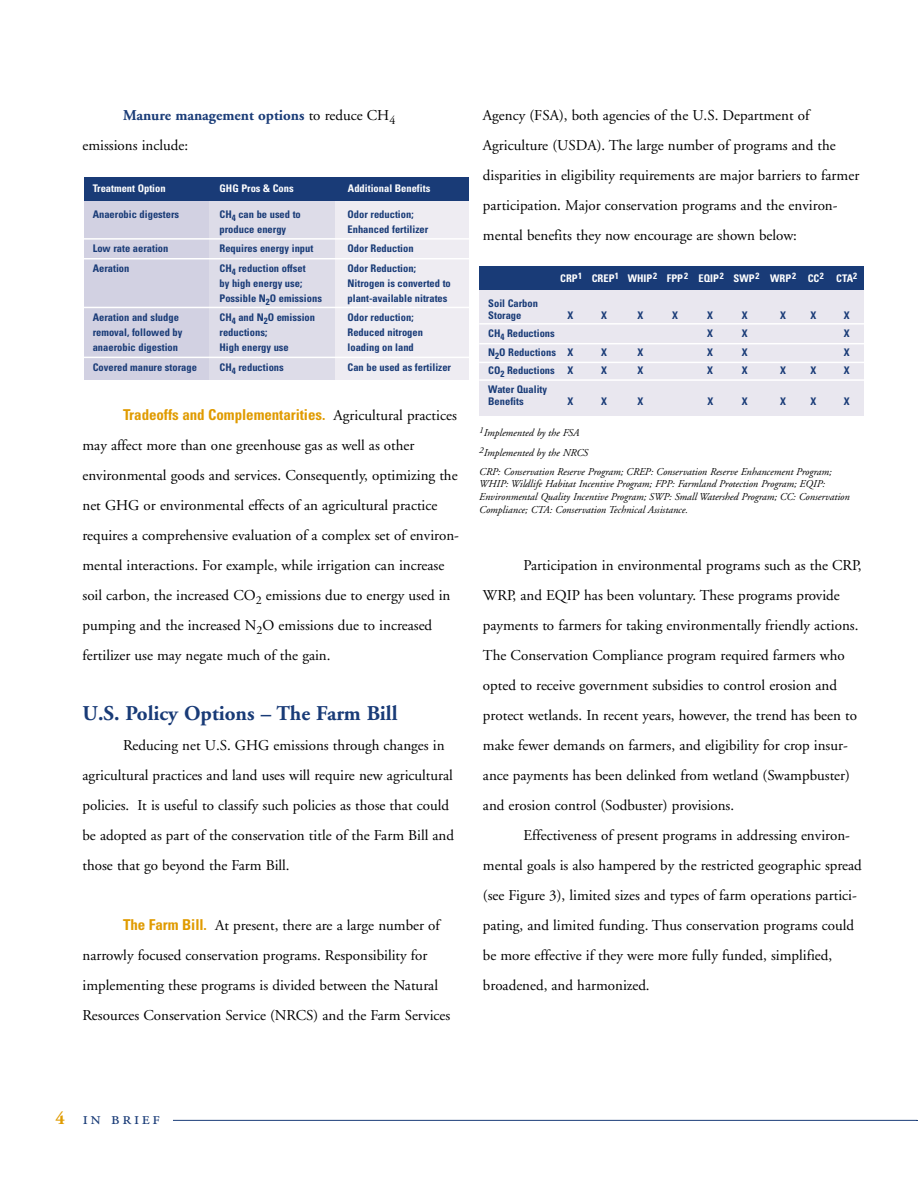
<style>
.page{position:relative;width:918px;height:1188px;background:#fff}
.page>*{position:absolute;margin:0;border:0;box-sizing:border-box;transform-origin:0 0}
.t1{font:700 21px "Adobe Garamond";color:#193b77}
.t2{font:18px "Adobe Garamond Regular SC";letter-spacing:.15em;color:#193b77}
.t3{font:15px/30px "Adobe Garamond";color:#000}
.t4{font:700 condensed 15px "Univers";letter-spacing:-.005em;color:#e09b00}
.t5{font:700 condensed 10.5px/12px "Univers";color:#193b77}
.t6{font:italic 10.5px/12.6px "Adobe Garamond";color:#000}
.t7{font:700 condensed 10.5px "Univers";color:#fff}
.s1{font-weight:700;color:#193b77}
.s2{font-family:"Adobe Garamond";font-weight:400;font-stretch:normal;color:#000}
.s3{font-family:"Univers";font-weight:700;font-stretch:condensed;color:#e09b00}
.s4{font-family:"Adobe Garamond";font-weight:700;color:#e09b00}
</style>
<div class="page">
<hr style="left:173px;top:1120px;width:744px;height:1px;background:#193b77">
<div style="left:479px;top:267px;width:385px;height:149px;background:#e9e7ef"></div>
<div style="left:479px;top:266px;width:385px;height:24px;background:#193b77"></div>
<hr style="left:479px;top:323px;width:386px;height:2px;background:#fff">
<hr style="left:479px;top:343px;width:387px;height:1px;background:#fff">
<hr style="left:479px;top:362px;width:386px;height:1px;background:#fff">
<hr style="left:479px;top:379px;width:386px;height:2px;background:#fff">
<div style="left:84px;top:177px;width:384px;height:203px;background:#d2d1e2"></div>
<div style="left:209px;top:177px;width:259px;height:203px;background:#dddce8"></div>
<div style="left:335px;top:177px;width:133px;height:203px;background:#eeecf2"></div>
<div style="left:84px;top:177px;width:384px;height:24px;background:#193b77"></div>
<hr style="left:84px;top:238px;width:386px;height:2px;background:#fff">
<hr style="left:84px;top:258px;width:386px;height:2px;background:#fff">
<hr style="left:84px;top:307px;width:385px;height:1px;background:#fff">
<hr style="left:84px;top:357px;width:385px;height:1px;background:#fff">
<p class="t3" style="left:82px;top:102px;width:314px;text-indent:40px"><span class="s1">Manure management options</span> to reduce CH<sub>4 </sub>emissions include:</p>
<p class="t7" style="left:93px;top:184px;width:74px">Treatment Option</p>
<p class="t7" style="left:220px;top:184px;width:76px">GHG Pros &amp; Cons</p>
<p class="t7" style="left:348px;top:184px;width:84px">Additional Benefits</p>
<p class="t5" style="left:93px;top:209px;width:88px">Anaerobic digesters</p>
<p class="t5" style="left:220px;top:209px;width:83px">CH<sub>4</sub> can be used to</p>
<p class="t5" style="left:348px;top:209px;width:68px">Odor reduction;</p>
<p class="t5" style="left:220px;top:224px;width:68px">produce energy</p>
<p class="t5" style="left:348px;top:224px;width:82px">Enhanced fertilizer</p>
<p class="t5" style="left:93px;top:243px;width:77px">Low rate aeration</p>
<p class="t5" style="left:220px;top:243px;width:95px">Requires energy input</p>
<p class="t5" style="left:348px;top:243px;width:68px">Odor Reduction</p>
<p class="t5" style="left:93px;top:263px;width:38px">Aeration</p>
<p class="t5" style="left:220px;top:263px;width:88px">CH<sub>4</sub> reduction offset</p>
<p class="t5" style="left:348px;top:263px;width:70px">Odor Reduction;</p>
<p class="t5" style="left:220px;top:278px;width:84px">by high energy use;</p>
<p class="t5" style="left:348px;top:278px;width:105px">Nitrogen is converted to</p>
<p class="t5" style="left:220px;top:293px;width:104px">Possible N<sub>2</sub>O emissions</p>
<p class="t5" style="left:348px;top:293px;width:101px">plant-available nitrates</p>
<p class="t5" style="left:93px;top:312px;width:88px">Aeration and sludge</p>
<p class="t5" style="left:220px;top:312px;width:97px">CH<sub>4</sub> and N<sub>2</sub>O emission</p>
<p class="t5" style="left:348px;top:312px;width:68px">Odor reduction;</p>
<p class="t5" style="left:93px;top:327px;width:91px">removal, followed by</p>
<p class="t5" style="left:220px;top:327px;width:49px">reductions;</p>
<p class="t5" style="left:348px;top:327px;width:77px">Reduced nitrogen</p>
<p class="t5" style="left:93px;top:342px;width:87px">anaerobic digestion</p>
<p class="t5" style="left:220px;top:342px;width:71px">High energy use</p>
<p class="t5" style="left:348px;top:342px;width:68px">loading on land</p>
<p class="t5" style="left:93px;top:362px;width:106px">Covered manure storage</p>
<p class="t5" style="left:220px;top:362px;width:66px">CH<sub>4</sub> reductions</p>
<p class="t5" style="left:348px;top:362px;width:105px">Can be used as fertilizer</p>
<p class="t4" style="left:123px;top:409px;width:335px">Tradeoffs and Complementarities. <span class="s2">Agricultural practices</span></p>
<p class="t3" style="left:82px;top:432px;width:378px">may affect more than one greenhouse gas as well as other environmental goods and services. Consequently, optimizing the net GHG or environmental effects of an agricultural practice requires a comprehensive evaluation of a complex set of environ&shy;mental interactions. For example, while irrigation can increase soil carbon, the increased CO<sub>2</sub> emissions due to energy used in pumping and the increased N<sub>2</sub>O emissions due to increased fertilizer use may negate much of the gain.</p>
<h1 class="t1" style="left:82px;top:705px;width:317px">U.S. Policy Options – The Farm Bill</h1>
<p class="t3" style="left:82px;top:732px;width:373px;text-indent:40px">Reducing net U.S. GHG emissions through changes in agricultural practices and land uses will require new agricultural policies. It is useful to classify such policies as those that could be adopted as part of the conservation title of the Farm Bill and those that go beyond the Farm Bill.</p>
<p class="t3" style="left:83px;top:912px;width:369px;text-indent:40px"><span class="s3">The Farm Bill.</span> At present, there are a large number of narrowly focused conservation programs. Responsibility for implementing these programs is divided between the Natural Resources Conservation Service (NRCS) and the Farm Services</p>
<p class="t3" style="left:483px;top:102px;width:378px">Agency (FSA), both agencies of the U.S. Department of Agriculture (USDA). The large number of programs and the disparities in eligibility requirements are major barriers to farmer participation. Major conservation programs and the environ&shy;mental benefits they now encourage are shown below:</p>
<p class="t5" style="left:488px;top:298px;width:51px">Soil Carbon<br>Storage</p>
<p class="t7" style="left:560px;top:274px;width:298px">CRP<sup>1</sup> CREP<sup>1</sup> WHIP<sup>2</sup> FPP<sup>2</sup> EQIP<sup>2</sup> SWP<sup>2</sup> WRP<sup>2</sup> CC<sup>2</sup> CTA<sup>2</sup></p>
<p class="t5" style="left:567px;top:310px;width:7px">X</p>
<p class="t5" style="left:601px;top:310px;width:7px">X</p>
<p class="t5" style="left:638px;top:310px;width:7px">X</p>
<p class="t5" style="left:672px;top:310px;width:7px">X</p>
<p class="t5" style="left:707px;top:310px;width:7px">X</p>
<p class="t5" style="left:742px;top:310px;width:7px">X</p>
<p class="t5" style="left:780px;top:310px;width:7px">X</p>
<p class="t5" style="left:810px;top:310px;width:7px">X</p>
<p class="t5" style="left:844px;top:310px;width:7px">X</p>
<p class="t5" style="left:488px;top:329px;width:68px">CH<sub>4</sub> Reductions</p>
<p class="t5" style="left:707px;top:329px;width:7px">X</p>
<p class="t5" style="left:742px;top:329px;width:7px">X</p>
<p class="t5" style="left:844px;top:329px;width:7px">X</p>
<p class="t5" style="left:488px;top:347px;width:87px">N<sub>2</sub>O Reductions X</p>
<p class="t5" style="left:601px;top:347px;width:7px">X</p>
<p class="t5" style="left:638px;top:347px;width:7px">X</p>
<p class="t5" style="left:707px;top:347px;width:7px">X</p>
<p class="t5" style="left:742px;top:347px;width:7px">X</p>
<p class="t5" style="left:844px;top:347px;width:7px">X</p>
<p class="t5" style="left:488px;top:366px;width:87px">CO<sub>2</sub> Reductions X</p>
<p class="t5" style="left:601px;top:366px;width:7px">X</p>
<p class="t5" style="left:638px;top:366px;width:7px">X</p>
<p class="t5" style="left:707px;top:366px;width:7px">X</p>
<p class="t5" style="left:742px;top:366px;width:7px">X</p>
<p class="t5" style="left:780px;top:366px;width:7px">X</p>
<p class="t5" style="left:810px;top:366px;width:7px">X</p>
<p class="t5" style="left:844px;top:366px;width:7px">X</p>
<p class="t5" style="left:488px;top:384px;width:60px">Water Quality<br>Benefits</p>
<p class="t5" style="left:567px;top:396px;width:7px">X</p>
<p class="t5" style="left:601px;top:396px;width:7px">X</p>
<p class="t5" style="left:638px;top:396px;width:7px">X</p>
<p class="t5" style="left:707px;top:396px;width:7px">X</p>
<p class="t5" style="left:742px;top:396px;width:7px">X</p>
<p class="t5" style="left:780px;top:396px;width:7px">X</p>
<p class="t5" style="left:810px;top:396px;width:7px">X</p>
<p class="t5" style="left:844px;top:396px;width:7px">X</p>
<p class="t6" style="left:479px;top:423px;width:110px;line-height:20.5px"><sup>1</sup>Implemented by the FSA<br><sup>2</sup>Implemented by the NRCS</p>
<p class="t6" style="left:479px;top:466px;width:372px">CRP: Conservation Reserve Program; CREP: Conservation Reserve Enhancement Program; WHIP: Wildlife Habitat Incentive Program; FPP: Farmland Protection Program; EQIP:<br>Environmental Quality Incentive Program; SWP: Small Watershed Program; CC: Conservation Compliance; CTA: Conservation Technical Assistance.</p>
<p class="t3" style="left:483px;top:552px;width:380px;text-indent:41px">Participation in environmental programs such as the CRP, WRP, and EQIP has been voluntary. These programs provide payments to farmers for taking environmentally friendly actions.<br>The Conservation Compliance program required farmers who opted to receive government subsidies to control erosion and protect wetlands. In recent years, however, the trend has been to make fewer demands on farmers, and eligibility for crop insur&shy;ance payments has been delinked from wetland (Swampbuster) and erosion control (Sodbuster) provisions.</p>
<p class="t3" style="left:483px;top:822px;width:381px;text-indent:41px">Effectiveness of present programs in addressing environ&shy;mental goals is also hampered by the restricted geographic spread (see Figure 3), limited sizes and types of farm operations partici&shy;pating, and limited funding. Thus conservation programs could be more effective if they were more fully funded, simplified, broadened, and harmonized.</p>
<p class="t2" style="left:56px;top:1111px;width:106px"><span class="s4">4</span> in brief</p>
</div>
